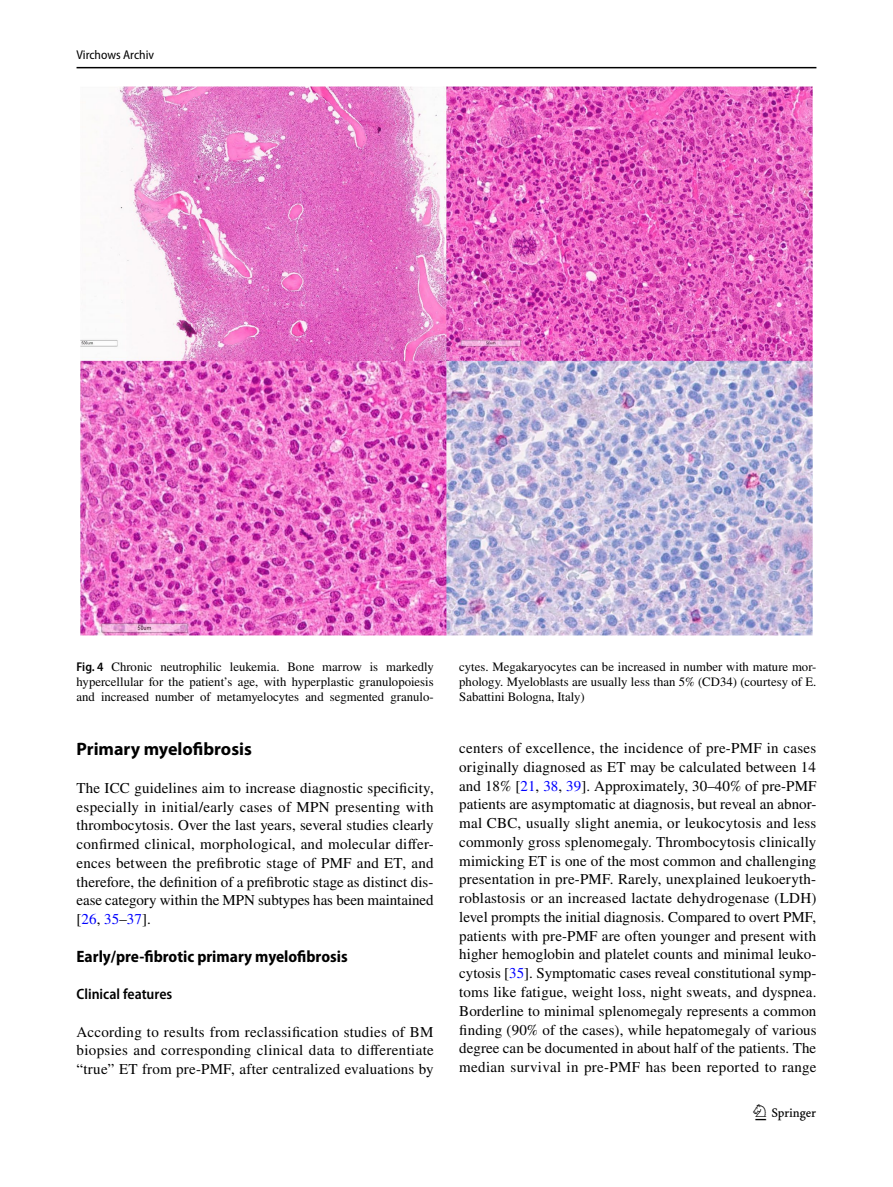
<style>
.page{position:relative;width:893px;height:1187px;background:#fff}
.page>*{position:absolute;margin:0;border:0;box-sizing:border-box;transform-origin:0 0}
.t1{font:22.5px "Springnew Regular 3";color:#000}
.t2{font:700 18px "Myriad Pro";color:#000}
.t3{font:700 semi-condensed 16.5px "Myriad Pro";color:#000}
.t4{font:15px/18.8px "STIX";letter-spacing:.015em;color:#000;text-align:justify}
.t5{font:600 semi-condensed 15px "Myriad Pro";color:#000}
.t6{font:12.75px/15px "STIX";color:#000;text-align:justify}
.t7{font:semi-condensed 12.75px "Myriad Pro";color:#000}
.s1{font-family:"Myriad Pro";font-weight:600;font-stretch:semi-condensed}
.s2{color:#00f}
</style>
<div class="page">
<hr style="left:77px;top:67px;width:739px;height:1px;background:#000">
<img style="left:81px;top:87px;width:731px;height:548px">
<p class="t7" style="left:77px;top:48px;width:79px">Virchows Archiv</p>
<p class="t6" style="left:77px;top:660px;width:359px"><span class="s1">Fig. 4</span> Chronic neutrophilic leukemia. Bone marrow is markedly hypercellular for the patient’s age, with hyperplastic granulopoiesis and increased number of metamyelocytes and segmented granulo-</p>
<p class="t6" style="left:459px;top:660px;width:359px">cytes. Megakaryocytes can be increased in number with mature mor&shy;phology. Myeloblasts are usually less than 5% (CD34) (courtesy of E.<br>Sabattini Bologna, Italy)</p>
<p class="t2" style="left:77px;top:737px;width:177px">Primary myelofibrosis</p>
<p class="t4" style="left:77px;top:779px;width:359px">The ICC guidelines aim to increase diagnostic specificity, especially in initial/early cases of MPN presenting with thrombocytosis. Over the last years, several studies clearly confirmed clinical, morphological, and molecular differ&shy;ences between the prefibrotic stage of PMF and ET, and therefore, the definition of a prefibrotic stage as distinct dis&shy;ease category within the MPN subtypes has been maintained [<span class="s2">26</span>, <span class="s2">35</span>–<span class="s2">37</span>].</p>
<p class="t3" style="left:77px;top:946px;width:273px">Early/pre‑fibrotic primary myelofibrosis</p>
<p class="t5" style="left:77px;top:985px;width:97px">Clinical features</p>
<p class="t4" style="left:77px;top:1023px;width:359px">According to results from reclassification studies of BM biopsies and corresponding clinical data to differentiate “true” ET from pre-PMF, after centralized evaluations by</p>
<p class="t4" style="left:459px;top:739px;width:359px">centers of excellence, the incidence of pre-PMF in cases originally diagnosed as ET may be calculated between 14 and 18% [<span class="s2">21</span>, <span class="s2">38</span>, <span class="s2">39</span>]. Approximately, 30–40% of pre-PMF patients are asymptomatic at diagnosis, but reveal an abnor&shy;mal CBC, usually slight anemia, or leukocytosis and less commonly gross splenomegaly. Thrombocytosis clinically mimicking ET is one of the most common and challenging presentation in pre-PMF. Rarely, unexplained leukoeryth&shy;roblastosis or an increased lactate dehydrogenase (LDH) level prompts the initial diagnosis. Compared to overt PMF, patients with pre-PMF are often younger and present with higher hemoglobin and platelet counts and minimal leuko&shy;cytosis [<span class="s2">35</span>]. Symptomatic cases reveal constitutional symp&shy;toms like fatigue, weight loss, night sweats, and dyspnea.<br>Borderline to minimal splenomegaly represents a common finding (90% of the cases), while hepatomegaly of various degree can be documented in about half of the patients. The median survival in pre-PMF has been reported to range</p>
<h1 class="t1" style="left:755px;top:1104px;width:62px">1 3</h1>
</div>
